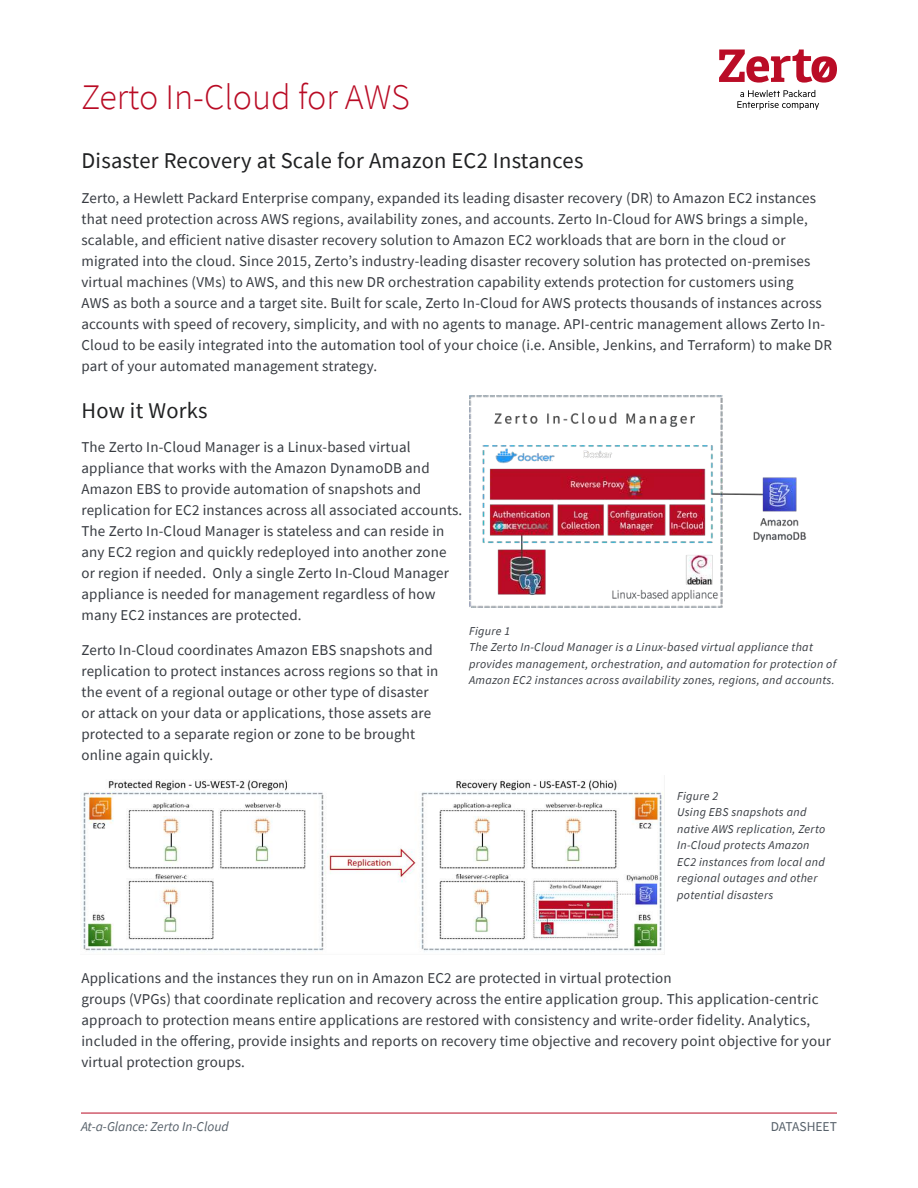
<style>
.page{position:relative;width:918px;height:1188px;background:#fff}
.page>*{position:absolute;margin:0;border:0;box-sizing:border-box;transform-origin:0 0}
.t1{font:300 36px "Source Sans Pro";color:#b90b24}
.t2{font:22.5px "Source Sans Pro";letter-spacing:.01em;color:#202122}
.t3{font:15px/21px "Source Sans Pro";letter-spacing:.01em;color:#373b41}
.t4{font:italic 13.5px "Source Sans Pro";color:#57616a}
.t5{font:13.5px "Source Sans Pro";color:#57616a}
.t6{font:italic 12px/16.5px "Source Sans Pro";letter-spacing:.025em;color:#373b41}
</style>
<div class="page">
<hr style="left:81px;top:1113px;width:756px;height:1px;background:#b90b24">
<svg style="left:719px;top:49px;width:118px;height:34px"></svg>
<svg style="left:737px;top:90px;width:82px;height:20px"></svg>
<img style="left:469px;top:395px;width:338px;height:212px">
<img style="left:82px;top:780px;width:583px;height:175px">
<h1 class="t1" style="left:81px;top:75px;width:331px">Zerto In-Cloud for AWS</h1>
<h2 class="t2" style="left:81px;top:152px;width:504px">Disaster Recovery at Scale for Amazon EC2 Instances</h2>
<p class="t3" style="left:81px;top:188px;width:752px">Zerto, a Hewlett Packard Enterprise company, expanded its leading disaster recovery (DR) to Amazon EC2 instances that need protection across AWS regions, availability zones, and accounts. Zerto In-Cloud for AWS brings a simple, scalable, and efficient native disaster recovery solution to Amazon EC2 workloads that are born in the cloud or migrated into the cloud. Since 2015, Zerto’s industry-leading disaster recovery solution has protected on-premises virtual machines (VMs) to AWS, and this new DR orchestration capability extends protection for customers using<br>AWS as both a source and a target site. Built for scale, Zerto In-Cloud for AWS protects thousands of instances across accounts with speed of recovery, simplicity, and with no agents to manage. API-centric management allows Zerto In-Cloud to be easily integrated into the automation tool of your choice (i.e. Ansible, Jenkins, and Terraform) to make DR part of your automated management strategy.</p>
<h2 class="t2" style="left:81px;top:401px;width:128px">How it Works</h2>
<p class="t3" style="left:81px;top:438px;width:382px">The Zerto In-Cloud Manager is a Linux-based virtual appliance that works with the Amazon DynamoDB and Amazon EBS to provide automation of snapshots and replication for EC2 instances across all associated accounts.<br>The Zerto In-Cloud Manager is stateless and can reside in any EC2 region and quickly redeployed into another zone or region if needed. Only a single Zerto In-Cloud Manager appliance is needed for management regardless of how many EC2 instances are protected.</p>
<p class="t3" style="left:81px;top:641px;width:359px">Zerto In-Cloud coordinates Amazon EBS snapshots and replication to protect instances across regions so that in the event of a regional outage or other type of disaster or attack on your data or applications, those assets are protected to a separate region or zone to be brought online again quickly.</p>
<p class="t6" style="left:469px;top:623px;width:368px">Figure 1<br>The Zerto In-Cloud Manager is a Linux-based virtual appliance that provides management, orchestration, and automation for protection of Amazon EC2 instances across availability zones, regions, and accounts.</p>
<p class="t6" style="left:677px;top:788px;width:150px">Figure 2<br>Using EBS snapshots and native AWS replication, Zerto<br>In-Cloud protects Amazon<br>EC2 instances from local and regional outages and other potential disasters</p>
<p class="t3" style="left:81px;top:969px;width:751px">Applications and the instances they run on in Amazon EC2 are protected in virtual protection<br>groups (VPGs) that coordinate replication and recovery across the entire application group. This application-centric approach to protection means entire applications are restored with consistency and write-order fidelity. Analytics, included in the offering, provide insights and reports on recovery time objective and recovery point objective for your virtual protection groups.</p>
<p class="t4" style="left:81px;top:1119px;width:149px">At-a-Glance: Zerto In-Cloud</p>
<p class="t5" style="left:771px;top:1119px;width:68px">DATASHEET</p>
</div>
